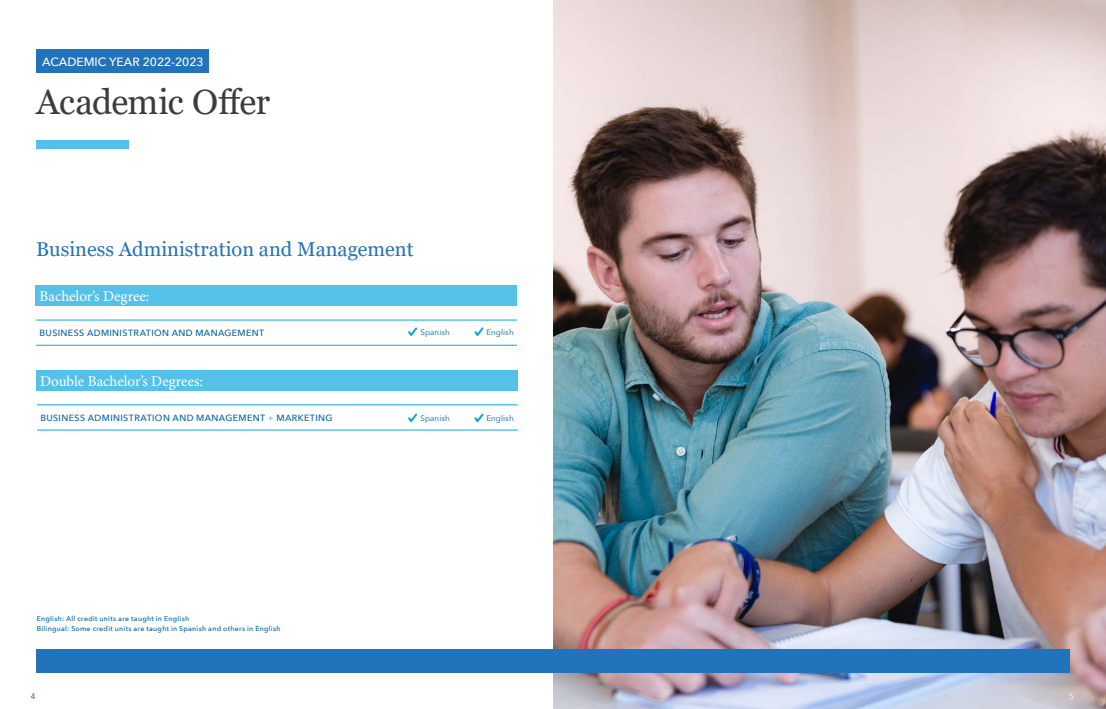
<style>
.page{position:relative;width:1106px;height:709px;background:#fff}
.page>*{position:absolute;margin:0;border:0;box-sizing:border-box;transform-origin:0 0}
.t1{font:35px "Georgia";letter-spacing:-.02em;color:#3c3c3b}
.t2{font:20px "Georgia";color:#2273b9}
.t3{font:15px "Minion Pro";color:#fff}
.t4{font:500 12px "Avenir Next";color:#fff}
.t5{font:500 9px "Avenir Next";letter-spacing:.04em;color:#00619d}
.t6{font:8px "Avenir Next";letter-spacing:.015em;color:#00619d}
.t7{font:8px "Avenir Next";color:#3c3c3b}
.t8{font:8px "Avenir Next";color:#fff}
.t9{font:500 7px/10px "Avenir Next";letter-spacing:.04em;color:#00619d}
.s1{color:#55c1e9}
</style>
<div class="page">
<img style="left:553px;top:0;width:553px;height:709px">
<div style="left:37px;top:50px;width:172px;height:23px;background:#2273b9"></div>
<div style="left:36px;top:140px;width:93px;height:9px;background:#55c1e9"></div>
<div style="left:36px;top:649px;width:1034px;height:24px;background:#2273b9"></div>
<div style="left:35px;top:285px;width:482px;height:21px;background:#55c1e9"></div>
<svg style="left:408px;top:327px;width:9px;height:9px"></svg>
<svg style="left:408px;top:413px;width:9px;height:10px"></svg>
<div style="left:36px;top:370px;width:481px;height:21px;background:#55c1e9"></div>
<hr style="left:36px;top:319px;width:481px;height:1px;background:#07a7e1">
<hr style="left:37px;top:404px;width:481px;height:1px;background:#07a7e1">
<hr style="left:36px;top:345px;width:481px;height:1px;background:#07a7e1">
<hr style="left:37px;top:429px;width:481px;height:1px;background:#07a7e1">
<svg style="left:474px;top:327px;width:10px;height:9px"></svg>
<svg style="left:474px;top:413px;width:10px;height:10px"></svg>
<h3 class="t4" style="left:42px;top:52px;width:163px">ACADEMIC YEAR 2022-2023</h3>
<h1 class="t1" style="left:36px;top:81px;width:235px">Academic Offer</h1>
<h2 class="t2" style="left:36px;top:236px;width:379px">Business Administration and Management</h2>
<h3 class="t3" style="left:40px;top:286px;width:111px">Bachelor’s Degree:</h3>
<p class="t5" style="left:40px;top:325px;width:226px">BUSINESS ADMINISTRATION AND MANAGEMENT</p>
<h3 class="t3" style="left:40px;top:371px;width:164px">Double Bachelor’s Degrees:</h3>
<p class="t5" style="left:40px;top:410px;width:294px">BUSINESS ADMINISTRATION AND MANAGEMENT <span class="s1">+</span> MARKETING</p>
<p class="t9" style="left:37px;top:613px;width:245px">English: All credit units are taught in English<br>Bilingual: Some credit units are taught in Spanish and others in English</p>
<p class="t6" style="left:420px;top:325px;width:31px">Spanish</p>
<p class="t6" style="left:486px;top:325px;width:29px">English</p>
<p class="t6" style="left:420px;top:411px;width:31px">Spanish</p>
<p class="t6" style="left:486px;top:411px;width:29px">English</p>
<p class="t7" style="left:31px;top:689px;width:6px">4</p>
<p class="t8" style="left:1069px;top:689px;width:6px">5</p>
</div>
